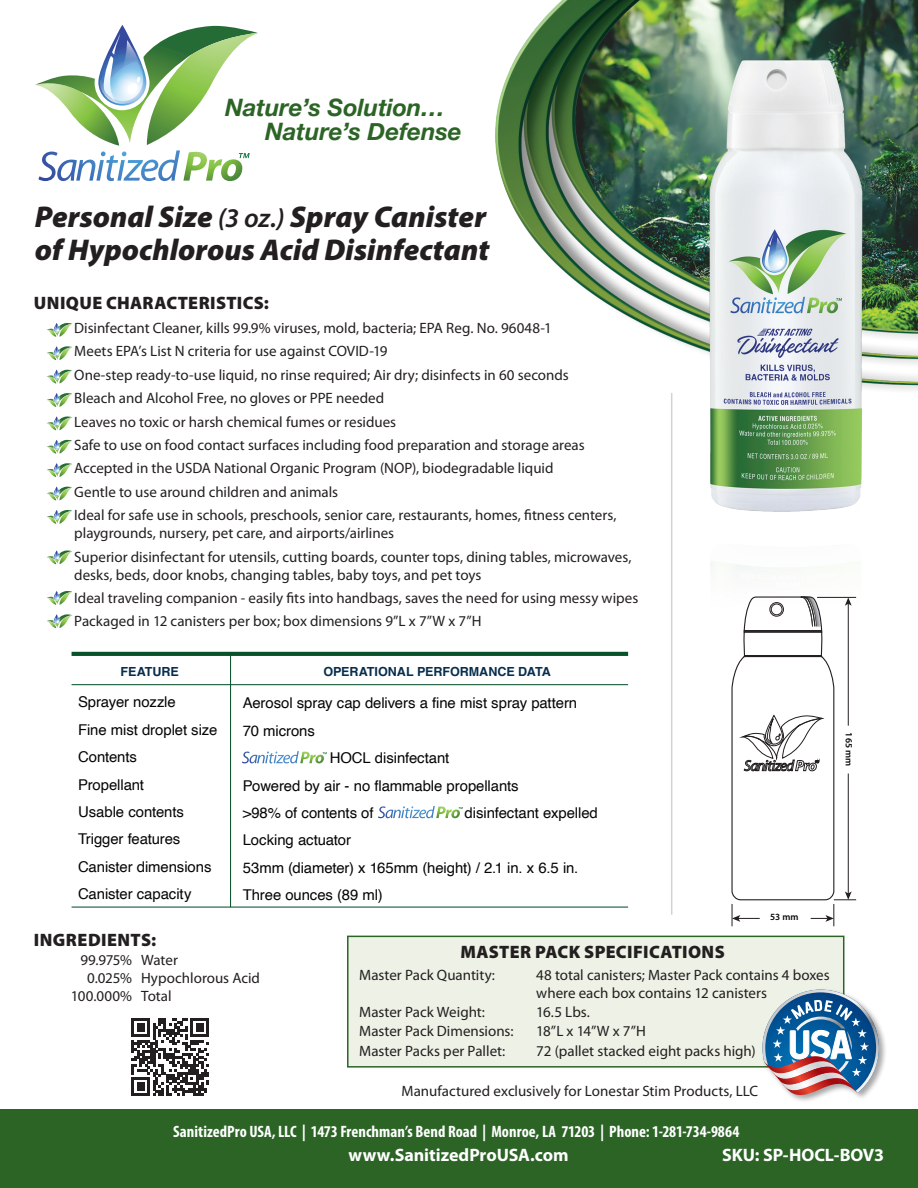
<style>
.page{position:relative;width:918px;height:1188px;background:#fff}
.page>*{position:absolute;margin:0;border:0;box-sizing:border-box;transform-origin:0 0}
.t1{font:italic 900 30.15px/33px "Myriad Pro";color:#231f20}
.t2{font:italic 700 24px "Helvetica Neue";letter-spacing:-.005em;color:#2c6426}
.t3{font:900 18px "Myriad Pro";letter-spacing:.02em;color:#231f20}
.t4{font:700 18px "Myriad Pro";letter-spacing:-.005em;color:#fff}
.t5{font:700 condensed 16.5px "Myriad Pro";color:#fff}
.t6{font:15px/18px "Myriad Pro";color:#231f20}
.t7{font:14.85px/27.5px "Helvetica";letter-spacing:-.005em;color:#050504}
.t8{font:700 12.6px "Helvetica";letter-spacing:-.005em;color:#082e4e}
.t9{font:600 9.45px "Myriad Pro";color:#050504}
.s1{font-weight:600;font-size:27.15px}
</style>
<div class="page">
<img style="left:495px;top:0;width:423px;height:621px">
<div style="left:0;top:1110px;width:918px;height:78px;background:#2c6426"></div>
<div style="left:347px;top:936px;width:497px;height:132px;background:#eef2e6;border:2px solid #2c6426"></div>
<svg style="left:35px;top:26px;width:223px;height:155px"></svg>
<svg style="left:731px;top:596px;width:125px;height:330px"></svg>
<hr style="left:72px;top:652px;width:556px;height:4px;background:#08522a">
<hr style="left:72px;top:684px;width:556px;height:1px;background:#08522a">
<hr style="left:72px;top:907px;width:556px;height:1px;background:#08522a">
<hr style="left:230px;top:654px;width:1px;height:253px;background:#08522a">
<svg style="left:242px;top:751px;width:85px;height:12px"></svg>
<svg style="left:378px;top:806px;width:85px;height:12px"></svg>
<svg style="left:46px;top:323px;width:26px;height:14px"></svg>
<svg style="left:47px;top:346px;width:25px;height:14px"></svg>
<svg style="left:46px;top:370px;width:26px;height:14px"></svg>
<svg style="left:47px;top:393px;width:25px;height:14px"></svg>
<svg style="left:46px;top:416px;width:26px;height:14px"></svg>
<svg style="left:46px;top:440px;width:26px;height:14px"></svg>
<svg style="left:46px;top:591px;width:26px;height:14px"></svg>
<svg style="left:47px;top:463px;width:25px;height:14px"></svg>
<svg style="left:46px;top:614px;width:26px;height:14px"></svg>
<svg style="left:46px;top:486px;width:26px;height:15px"></svg>
<svg style="left:46px;top:510px;width:26px;height:14px"></svg>
<svg style="left:46px;top:550px;width:26px;height:14px"></svg>
<hr style="left:671px;top:393px;width:1px;height:522px;background:#d1d2d4">
<div style="left:761px;top:988px;width:126px;height:116px;background:#231f20;opacity:.4"></div>
<svg style="left:762px;top:990px;width:117px;height:113px"></svg>
<svg style="left:131px;top:1018px;width:78px;height:78px"></svg>
<p class="t2" style="left:225px;top:89px;width:222px">Nature’s Solution…</p>
<p class="t2" style="left:265px;top:113px;width:198px">Nature’s Defense</p>
<p class="t1" style="left:35px;top:201px;width:456px">Personal Size <span class="s1">(3 oz.)</span> Spray Canister of Hypochlorous Acid Disinfectant</p>
<p class="t3" style="left:34px;top:293px;width:237px">UNIQUE CHARACTERISTICS:</p>
<p class="t6" style="left:74px;top:319px;width:479px">Disinfectant Cleaner, kills 99.9% viruses, mold, bacteria; EPA Reg. No. 96048-1</p>
<p class="t6" style="left:74px;top:342px;width:315px">Meets EPA’s List N criteria for use against COVID-19</p>
<p class="t6" style="left:74px;top:366px;width:496px">One-step ready-to-use liquid, no rinse required; Air dry; disinfects in 60 seconds</p>
<p class="t6" style="left:74px;top:389px;width:312px">Bleach and Alcohol Free, no gloves or PPE needed</p>
<p class="t6" style="left:74px;top:412px;width:323px">Leaves no toxic or harsh chemical fumes or residues</p>
<p class="t6" style="left:74px;top:436px;width:512px">Safe to use on food contact surfaces including food preparation and storage areas</p>
<p class="t6" style="left:74px;top:459px;width:481px">Accepted in the USDA National Organic Program (NOP), biodegradable liquid</p>
<p class="t6" style="left:74px;top:483px;width:265px">Gentle to use around children and animals</p>
<p class="t6" style="left:74px;top:506px;width:544px">Ideal for safe use in schools, preschools, senior care, restaurants, homes, fitness centers, playgrounds, nursery, pet care, and airports/airlines</p>
<p class="t6" style="left:74px;top:547px;width:559px">Superior disinfectant for utensils, cutting boards, counter tops, dining tables, microwaves, desks, beds, door knobs, changing tables, baby toys, and pet toys</p>
<p class="t6" style="left:74px;top:589px;width:566px">Ideal traveling companion - easily fits into handbags, saves the need for using messy wipes</p>
<p class="t6" style="left:74px;top:612px;width:409px">Packaged in 12 canisters per box; box dimensions 9”L x 7”W x 7”H</p>
<p class="t8" style="left:121px;top:664px;width:60px">FEATURE</p>
<p class="t8" style="left:323px;top:664px;width:229px">OPERATIONAL PERFORMANCE DATA</p>
<p class="t7" style="left:78px;top:689px;width:141px">Sprayer nozzle<br>Fine mist droplet size<br>Contents<br>Propellant<br>Usable contents<br>Trigger features<br>Canister dimensions<br>Canister capacity</p>
<p class="t7" style="left:243px;top:690px;width:336px">Aerosol spray cap delivers a fine mist spray pattern</p>
<p class="t7" style="left:243px;top:717px;width:74px">70 microns</p>
<p class="t7" style="left:330px;top:745px;width:121px">HOCL disinfectant</p>
<p class="t7" style="left:243px;top:772px;width:277px">Powered by air - no flammable propellants</p>
<p class="t7" style="left:243px;top:799px;width:132px">&gt;98% of contents of</p>
<p class="t7" style="left:465px;top:799px;width:135px">disinfectant expelled</p>
<p class="t7" style="left:243px;top:827px;width:337px">Locking actuator<br>53mm (diameter) x 165mm (height) / 2.1 in. x 6.5 in.<br>Three ounces (89 ml)</p>
<p class="t9" style="left:770px;top:911px;width:30px">53 mm</p>
<p class="t3" style="left:34px;top:929px;width:124px">INGREDIENTS:</p>
<p class="t6" style="left:80px;top:950px;width:99px">99.975% Water</p>
<p class="t6" style="left:87px;top:968px;width:174px">0.025% Hypochlorous Acid</p>
<p class="t6" style="left:71px;top:986px;width:102px">100.000% Total</p>
<p class="t3" style="left:460px;top:941px;width:266px">MASTER PACK SPECIFICATIONS</p>
<p class="t6" style="left:359px;top:965px;width:137px">Master Pack Quantity:</p>
<p class="t6" style="left:536px;top:965px;width:295px">48 total canisters; Master Pack contains 4 boxes where each box contains 12 canisters</p>
<p class="t6" style="left:359px;top:1003px;width:127px">Master Pack Weight:</p>
<p class="t6" style="left:536px;top:1003px;width:55px">16.5 Lbs.</p>
<p class="t6" style="left:359px;top:1022px;width:156px">Master Pack Dimensions:</p>
<p class="t6" style="left:536px;top:1022px;width:111px">18”L x 14”W x 7”H</p>
<p class="t6" style="left:359px;top:1042px;width:148px">Master Packs per Pallet:</p>
<p class="t6" style="left:536px;top:1042px;width:221px">72 (pallet stacked eight packs high)</p>
<p class="t6" style="left:402px;top:1081px;width:358px">Manufactured exclusively for Lonestar Stim Products, LLC</p>
<p class="t9" style="left:855px;top:732px;width:35px;rotate:90deg">165 mm</p>
<p class="t5" style="left:173px;top:1121px;width:568px">SanitizedPro USA, LLC | 1473 Frenchman’s Bend Road | Monroe, LA 71203 | Phone: 1-281-734-9864</p>
<p class="t4" style="left:349px;top:1144px;width:221px">www.SanitizedProUSA.com</p>
<p class="t4" style="left:722px;top:1144px;width:164px">SKU: SP-HOCL-BOV3</p>
</div>
